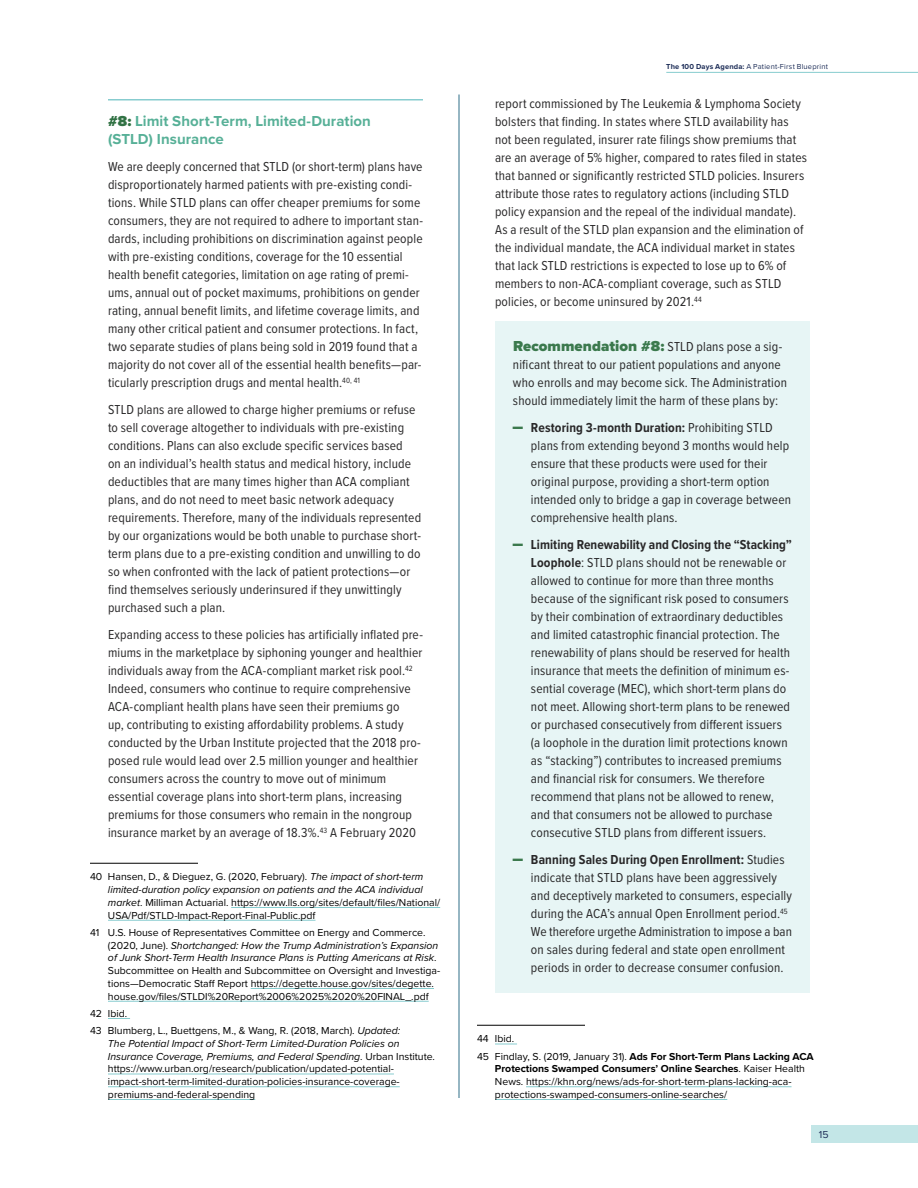
<style>
.page{position:relative;width:918px;height:1188px;background:#fff}
.page>*{position:absolute;margin:0;border:0;box-sizing:border-box;transform-origin:0 0}
.t1{font:700 15px/18px "Proxima Nova";letter-spacing:.005em;color:#57b097}
.t2{font:13.5px/18px "Proxima Nova Cond";letter-spacing:.01em;color:#292829}
.t3{font:10.5px/12.8px "Proxima Nova";color:#000}
.t4{font:10.5px "Proxima Nova";color:#1e2e58}
.t5{font:7.5px "Proxima Nova";letter-spacing:.025em;color:#1e2e58}
.s1{font-weight:900;color:#317244}
.s2{font-style:italic}
.s3{font-weight:700}
.s4{font-family:"Proxima Nova";font-weight:900;font-size:15px;color:#3b794d}
</style>
<div class="page">
<hr style="left:108px;top:99px;width:315px;height:2px;background:#87cccf">
<hr style="left:90px;top:863px;width:108px;height:1px;background:#000">
<hr style="left:231px;top:907px;width:209px;height:1px;background:#87cccf">
<hr style="left:108px;top:920px;width:208px;height:1px;background:#87cccf">
<hr style="left:251px;top:988px;width:183px;height:1px;background:#87cccf">
<hr style="left:108px;top:1001px;width:321px;height:1px;background:#87cccf">
<svg style="left:108px;top:1018px;width:22px;height:1px"></svg>
<hr style="left:108px;top:1074px;width:286px;height:1px;background:#87cccf">
<hr style="left:108px;top:1086px;width:292px;height:1px;background:#87cccf">
<hr style="left:108px;top:1099px;width:147px;height:1px;background:#87cccf">
<div style="left:495px;top:321px;width:315px;height:105px;background:#e7f5f5"></div>
<div style="left:495px;top:403px;width:315px;height:140px;background:#e7f5f5"></div>
<div style="left:495px;top:520px;width:315px;height:338px;background:#e7f5f5"></div>
<div style="left:495px;top:835px;width:315px;height:158px;background:#e7f5f5"></div>
<hr style="left:477px;top:1025px;width:108px;height:1px;background:#000">
<svg style="left:495px;top:1044px;width:22px;height:1px"></svg>
<hr style="left:526px;top:1086px;width:266px;height:1px;background:#87cccf">
<hr style="left:495px;top:1099px;width:232px;height:1px;background:#87cccf">
<hr style="left:459px;top:95px;width:1px;height:1003px;background:#2e6e88">
<div style="left:811px;top:1125px;width:107px;height:18px;background:#c3e6e7"></div>
<hr style="left:666px;top:72px;width:252px;height:1px;background:#87cccf">
<p class="t1" style="left:108px;top:112px;width:264px"><span class="s1">#8:</span> Limit Short-Term, Limited-Duration (STLD) Insurance</p>
<p class="t2" style="left:108px;top:157px;width:316px">We are deeply concerned that STLD (or short-term) plans have disproportionately harmed patients with pre-existing condi&shy;tions. While STLD plans can offer cheaper premiums for some consumers, they are not required to adhere to important stan&shy;dards, including prohibitions on discrimination against people with pre-existing conditions, coverage for the 10 essential health benefit categories, limitation on age rating of premi&shy;ums, annual out of pocket maximums, prohibitions on gender rating, annual benefit limits, and lifetime coverage limits, and many other critical patient and consumer protections. In fact, two separate studies of plans being sold in 2019 found that a majority do not cover all of the essential health benefits—par&shy;ticularly prescription drugs and mental health.<sup>40,</sup> <sup>41</sup></p>
<p class="t2" style="left:108px;top:400px;width:315px">STLD plans are allowed to charge higher premiums or refuse to sell coverage altogether to individuals with pre-existing conditions. Plans can also exclude specific services based<br>on an individual’s health status and medical history, include deductibles that are many times higher than ACA compliant plans, and do not need to meet basic network adequacy requirements. Therefore, many of the individuals represented by our organizations would be both unable to purchase short&shy;term plans due to a pre-existing condition and unwilling to do so when confronted with the lack of patient protections—or find themselves seriously underinsured if they unwittingly purchased such a plan.</p>
<p class="t2" style="left:108px;top:625px;width:316px">Expanding access to these policies has artificially inflated pre&shy;miums in the marketplace by siphoning younger and healthier individuals away from the ACA-compliant market risk pool.<sup>42<br></sup>Indeed, consumers who continue to require comprehensive ACA-compliant health plans have seen their premiums go<br>up, contributing to existing affordability problems. A study conducted by the Urban Institute projected that the 2018 pro&shy;posed rule would lead over 2.5 million younger and healthier consumers across the country to move out of minimum essential coverage plans into short-term plans, increasing premiums for those consumers who remain in the nongroup insurance market by an average of 18.3%.<sup>43</sup> A February 2020</p>
<p class="t3" style="left:108px;top:870px;width:334px;text-indent:-18px">40 Hansen, D., &amp; Dieguez, G. (2020, February). <span class="s2">The impact of short-term limited-duration policy expansion on patients and the ACA individual market</span>. Milliman Actuarial. https://www.lls.org/sites/default/files/National/ USA/Pdf/STLD-Impact-Report-Final-Public.pdf</p>
<p class="t3" style="left:108px;top:926px;width:334px;text-indent:-18px">41 U.S. House of Representatives Committee on Energy and Commerce. (2020, June). <span class="s2">Shortchanged: How the Trump Administration’s Expansion of Junk Short-Term Health Insurance Plans is Putting Americans at Risk</span>.<br>Subcommittee on Health and Subcommittee on Oversight and Investiga&shy;tions—Democratic Staff Report https://degette.house.gov/sites/degette. house.gov/files/STLDI%20Report%2006%2025%2020%20FINAL_.pdf</p>
<p class="t3" style="left:90px;top:1004px;width:312px;line-height:17.2px">42 Ibid.<br>43 Blumberg, L., Buettgens, M., &amp; Wang, R. (2018, March). <span class="s2">Updated:</span></p>
<p class="t3" style="left:108px;top:1037px;width:329px"><span class="s2">The Potential Impact of Short-Term Limited-Duration Policies on Insurance Coverage, Premiums, and Federal Spending</span>. Urban Institute. https://www.urban.org/research/publication/updated-potential&shy;impact-short-term-limited-duration-policies-insurance-coverage&shy;premiums-and-federal-spending</p>
<p class="t5" style="left:666px;top:61px;width:163px"><span class="s3">The 100 Days Agenda:</span> A Patient-First Blueprint</p>
<p class="t2" style="left:495px;top:94px;width:314px">report commissioned by The Leukemia &amp; Lymphoma Society bolsters that finding. In states where STLD availability has not been regulated, insurer rate filings show premiums that are an average of 5% higher, compared to rates filed in states that banned or significantly restricted STLD policies. Insurers attribute those rates to regulatory actions (including STLD policy expansion and the repeal of the individual mandate).<br>As a result of the STLD plan expansion and the elimination of the individual mandate, the ACA individual market in states that lack STLD restrictions is expected to lose up to 6% of members to non-ACA-compliant coverage, such as STLD policies, or become uninsured by 2021.<sup>44</sup></p>
<p class="t2" style="left:513px;top:337px;width:276px"><span class="s4">Recommendation #8:</span> STLD plans pose a sig&shy;nificant threat to our patient populations and anyone who enrolls and may become sick. The Administration should immediately limit the harm of these plans by:</p>
<p class="t2" style="left:531px;top:418px;width:262px"><span class="s3">Restoring 3-month Duration:</span> Prohibiting STLD plans from extending beyond 3 months would help ensure that these products were used for their original purpose, providing a short-term option intended only to bridge a gap in coverage between comprehensive health plans.</p>
<p class="t2" style="left:531px;top:535px;width:262px"><span class="s3">Limiting Renewability and Closing the “Stacking” Loophole</span>: STLD plans should not be renewable or allowed to continue for more than three months because of the significant risk posed to consumers by their combination of extraordinary deductibles and limited catastrophic financial protection. The renewability of plans should be reserved for health insurance that meets the definition of minimum es&shy;sential coverage (MEC), which short-term plans do not meet. Allowing short-term plans to be renewed or purchased consecutively from different issuers (a loophole in the duration limit protections known as “stacking”) contributes to increased premiums and financial risk for consumers. We therefore recommend that plans not be allowed to renew, and that consumers not be allowed to purchase consecutive STLD plans from different issuers.</p>
<p class="t2" style="left:531px;top:850px;width:263px"><span class="s3">Banning Sales During Open Enrollment:</span> Studies indicate that STLD plans have been aggressively and deceptively marketed to consumers, especially during the ACA’s annual Open Enrollment period.<sup>45<br></sup>We therefore urgethe Administration to impose a ban on sales during federal and state open enrollment periods in order to decrease consumer confusion.</p>
<p class="t3" style="left:477px;top:1030px;width:338px;line-height:17.2px">44 Ibid.<br>45 Findlay, S. (2019, January 31). <span class="s3">Ads For Short-Term Plans Lacking ACA</span></p>
<p class="t3" style="left:495px;top:1062px;width:311px"><span class="s3">Protections Swamped Consumers’ Online Searches</span>. Kaiser Health<br>News. https://khn.org/news/ads-for-short-term-plans-lacking-aca&shy;protections-swamped-consumers-online-searches/</p>
<p class="t4" style="left:819px;top:1127px;width:11px">15</p>
</div>
